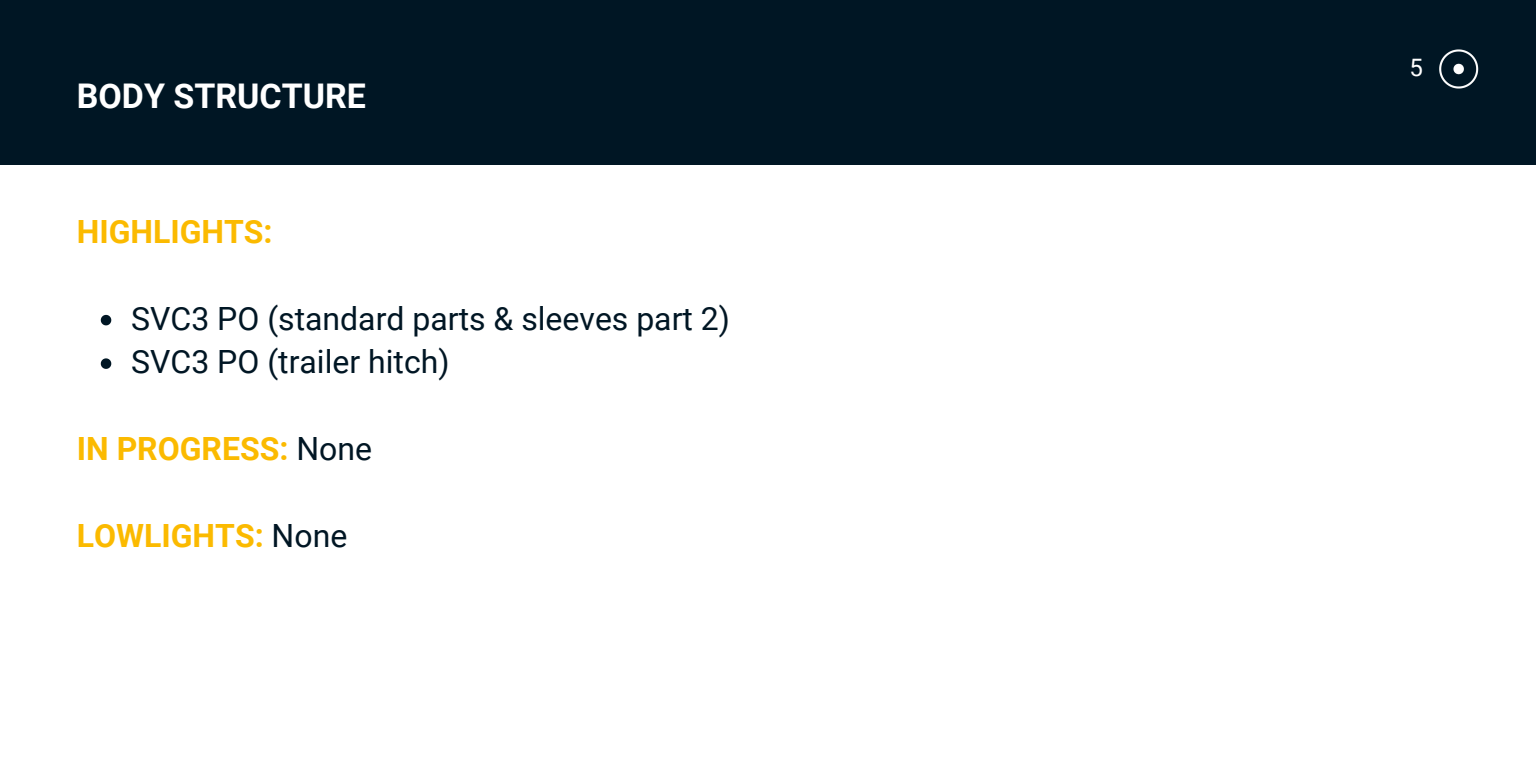
<style>
.page{position:relative;width:1536px;height:768px;background:#fff}
.page>*{position:absolute;margin:0;border:0;box-sizing:border-box;transform-origin:0 0}
.t1{font:700 34px "Roboto";color:#fff}
.t2{font:32px/43.6px "Roboto";color:#001624}
.t3{font:700 32px "Roboto";color:#fbba00}
.t4{font:24px "Roboto";color:#fff}
.s1{font-weight:400;color:#001624}
</style>
<div class="page">
<div style="left:0;top:0;width:1536px;height:164px;background:#001624"></div>
<svg style="left:101px;top:315px;width:10px;height:10px"></svg>
<svg style="left:101px;top:358px;width:10px;height:11px"></svg>
<img style="left:1439px;top:49px;width:40px;height:40px">
<p class="t1" style="left:77px;top:76px;width:291px">BODY STRUCTURE</p>
<p class="t3" style="left:77px;top:213px;width:197px">HIGHLIGHTS:</p>
<p class="t2" style="left:131px;top:297px;width:600px">SVC3 PO (standard parts &amp; sleeves part 2)<br>SVC3 PO (trailer hitch)</p>
<p class="t3" style="left:77px;top:431px;width:297px">IN PROGRESS: <span class="s1">None</span></p>
<p class="t3" style="left:77px;top:518px;width:272px">LOWLIGHTS: <span class="s1">None</span></p>
<p class="t4" style="left:1410px;top:54px;width:15px">5</p>
</div>
